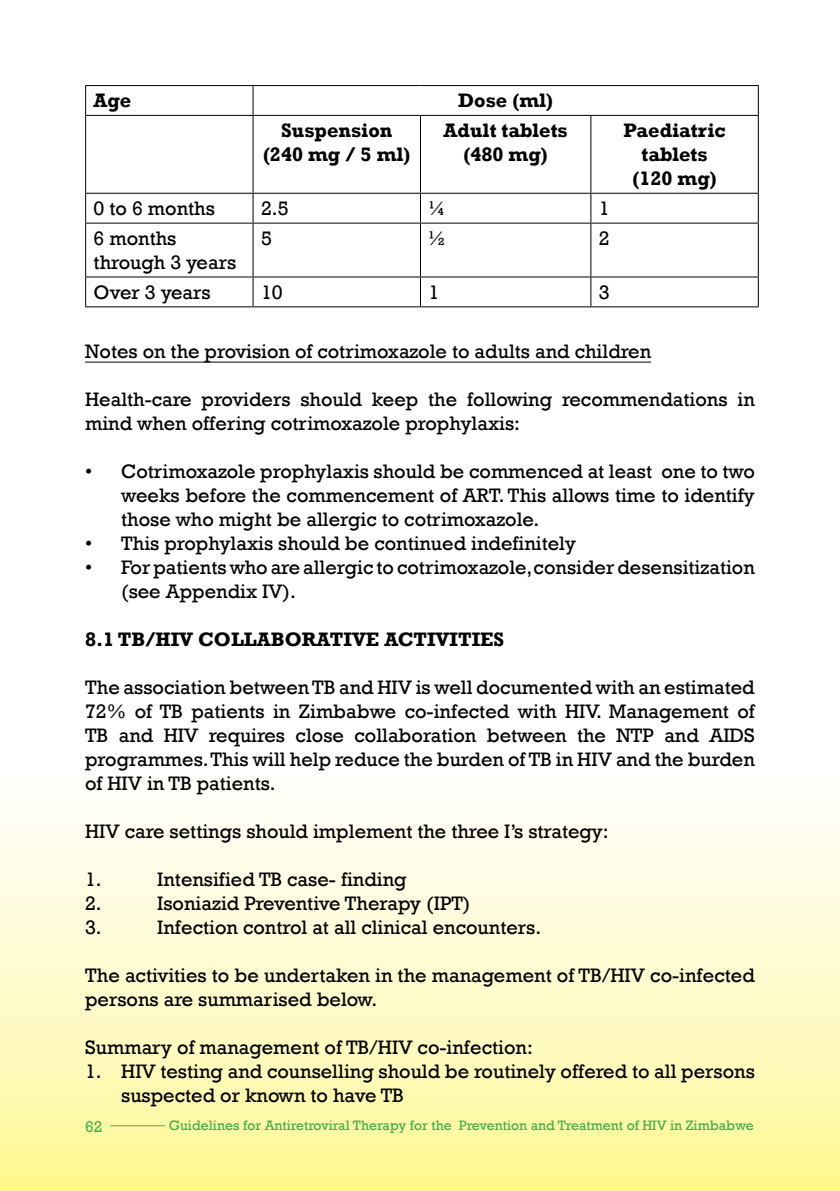
<style>
.page{position:relative;width:840px;height:1191px;background:#fff}
.page>*{position:absolute;margin:0;border:0;box-sizing:border-box;transform-origin:0 0}
.t1{font:20px/24px "Rockwell";color:#000}
.t2{font:700 20px/24px "Rockwell";color:#000;text-align:center}
.t3{font:16px "Rockwell";color:#41ad49}
.t4{font:14px "Rockwell";color:#41ad49}
</style>
<div class="page">
<div style="left:0;top:767px;width:839px;height:424px;background:linear-gradient(to bottom,#fffeff,#fff895)"></div>
<hr style="left:110px;top:1125px;width:55px;height:1px;background:#41ad49">
<hr style="left:85px;top:85px;width:168px;height:1px;background:#000">
<svg style="left:85px;top:86px;width:1px;height:29px"></svg>
<hr style="left:253px;top:85px;width:167px;height:1px;background:#000">
<svg style="left:252px;top:86px;width:1px;height:29px"></svg>
<hr style="left:420px;top:85px;width:170px;height:1px;background:#000">
<hr style="left:590px;top:85px;width:168px;height:1px;background:#000">
<svg style="left:757px;top:86px;width:1px;height:29px"></svg>
<hr style="left:85px;top:115px;width:168px;height:1px;background:#000">
<hr style="left:85px;top:116px;width:1px;height:77px;background:#000">
<hr style="left:253px;top:115px;width:167px;height:1px;background:#000">
<hr style="left:252px;top:116px;width:1px;height:77px;background:#000">
<hr style="left:420px;top:115px;width:170px;height:1px;background:#000">
<hr style="left:420px;top:116px;width:1px;height:77px;background:#000">
<hr style="left:590px;top:115px;width:168px;height:1px;background:#000">
<hr style="left:590px;top:116px;width:1px;height:77px;background:#000">
<hr style="left:757px;top:116px;width:1px;height:77px;background:#000">
<hr style="left:85px;top:193px;width:168px;height:1px;background:#000">
<svg style="left:85px;top:194px;width:1px;height:29px"></svg>
<hr style="left:253px;top:193px;width:167px;height:1px;background:#000">
<svg style="left:252px;top:194px;width:1px;height:29px"></svg>
<hr style="left:420px;top:193px;width:170px;height:1px;background:#000">
<svg style="left:420px;top:194px;width:1px;height:29px"></svg>
<hr style="left:590px;top:193px;width:168px;height:1px;background:#000">
<svg style="left:590px;top:194px;width:1px;height:29px"></svg>
<svg style="left:757px;top:194px;width:1px;height:29px"></svg>
<hr style="left:85px;top:223px;width:168px;height:1px;background:#000">
<hr style="left:85px;top:224px;width:1px;height:52px;background:#000">
<hr style="left:253px;top:223px;width:167px;height:1px;background:#000">
<hr style="left:252px;top:224px;width:1px;height:52px;background:#000">
<hr style="left:420px;top:223px;width:170px;height:1px;background:#000">
<hr style="left:420px;top:224px;width:1px;height:52px;background:#000">
<hr style="left:590px;top:223px;width:168px;height:1px;background:#000">
<hr style="left:590px;top:224px;width:1px;height:52px;background:#000">
<hr style="left:757px;top:224px;width:1px;height:52px;background:#000">
<hr style="left:85px;top:276px;width:168px;height:1px;background:#000">
<svg style="left:85px;top:277px;width:1px;height:29px"></svg>
<hr style="left:253px;top:276px;width:167px;height:1px;background:#000">
<svg style="left:252px;top:277px;width:1px;height:29px"></svg>
<hr style="left:420px;top:276px;width:170px;height:1px;background:#000">
<svg style="left:420px;top:277px;width:1px;height:29px"></svg>
<hr style="left:590px;top:276px;width:168px;height:1px;background:#000">
<svg style="left:590px;top:277px;width:1px;height:29px"></svg>
<svg style="left:757px;top:277px;width:1px;height:29px"></svg>
<hr style="left:85px;top:306px;width:168px;height:1px;background:#000">
<hr style="left:253px;top:306px;width:167px;height:1px;background:#000">
<hr style="left:420px;top:306px;width:170px;height:1px;background:#000">
<hr style="left:590px;top:306px;width:168px;height:1px;background:#000">
<hr style="left:85px;top:361px;width:565px;height:1px;background:#000">
<p class="t2" style="left:94px;top:89px;width:39px">Age</p>
<p class="t2" style="left:458px;top:89px;width:96px">Dose (ml)</p>
<p class="t2" style="left:263px;top:118px;width:149px">Suspension (240 mg / 5 ml)</p>
<p class="t2" style="left:443px;top:118px;width:126px">Adult tablets (480 mg)</p>
<p class="t2" style="left:623px;top:118px;width:104px">Paediatric tablets (120 mg)</p>
<p class="t1" style="left:94px;top:197px;width:123px">0 to 6 months</p>
<p class="t1" style="left:261px;top:197px;width:29px">2.5</p>
<p class="t1" style="left:428px;top:197px;width:21px">¼</p>
<p class="t1" style="left:598px;top:197px;width:12px">1</p>
<p class="t1" style="left:94px;top:226px;width:144px">6 months through 3 years</p>
<p class="t1" style="left:261px;top:226px;width:12px">5</p>
<p class="t1" style="left:428px;top:226px;width:21px">½</p>
<p class="t1" style="left:598px;top:226px;width:12px">2</p>
<p class="t1" style="left:94px;top:280px;width:118px">Over 3 years</p>
<p class="t1" style="left:261px;top:280px;width:23px">10</p>
<p class="t1" style="left:428px;top:280px;width:12px">1</p>
<p class="t1" style="left:598px;top:280px;width:12px">3</p>
<p class="t1" style="left:85px;top:340px;width:567px">Notes on the provision of cotrimoxazole to adults and children</p>
<p class="t1" style="left:85px;top:388px;width:670px">Health-care providers should keep the following recommendations in mind when offering cotrimoxazole prophylaxis:</p>
<p class="t1" style="left:121px;top:460px;width:634px;text-align:justify;text-indent:-36px">• Cotrimoxazole prophylaxis should be commenced at least one to two weeks before the commencement of ART. This allows time to identify those who might be allergic to cotrimoxazole.</p>
<p class="t1" style="left:85px;top:532px;width:492px">• This prophylaxis should be continued indefinitely</p>
<p class="t1" style="left:121px;top:556px;width:634px;text-indent:-36px">• For patients who are allergic to cotrimoxazole, consider desensitization (see Appendix IV).</p>
<p class="t2" style="left:85px;top:627px;width:420px">8.1 TB/HIV COLLABORATIVE ACTIVITIES</p>
<p class="t1" style="left:85px;top:676px;width:670px;text-align:justify">The association between TB and HIV is well documented with an estimated 72% of TB patients in Zimbabwe co-infected with HIV. Management of TB and HIV requires close collaboration between the NTP and AIDS programmes. This will help reduce the burden of TB in HIV and the burden of HIV in TB patients.</p>
<p class="t1" style="left:85px;top:820px;width:524px">HIV care settings should implement the three I’s strategy:</p>
<p class="t1" style="left:85px;top:868px;width:18px">1.</p>
<p class="t1" style="left:157px;top:868px;width:251px">Intensified TB case- finding</p>
<p class="t1" style="left:85px;top:892px;width:18px">2.</p>
<p class="t1" style="left:157px;top:892px;width:314px">Isoniazid Preventive Therapy (IPT)</p>
<p class="t1" style="left:85px;top:916px;width:18px">3.</p>
<p class="t1" style="left:157px;top:916px;width:385px">Infection control at all clinical encounters.</p>
<p class="t1" style="left:85px;top:964px;width:670px">The activities to be undertaken in the management of TB/HIV co-infected persons are summarised below.</p>
<p class="t1" style="left:85px;top:1036px;width:449px">Summary of management of TB/HIV co-infection:</p>
<p class="t1" style="left:121px;top:1060px;width:634px;text-indent:-36px">1. HIV testing and counselling should be routinely offered to all persons suspected or known to have TB</p>
<p class="t3" style="left:85px;top:1116px;width:19px">62</p>
<p class="t4" style="left:169px;top:1117px;width:586px">Guidelines for Antiretroviral Therapy for the Prevention and Treatment of HIV in Zimbabwe</p>
</div>
